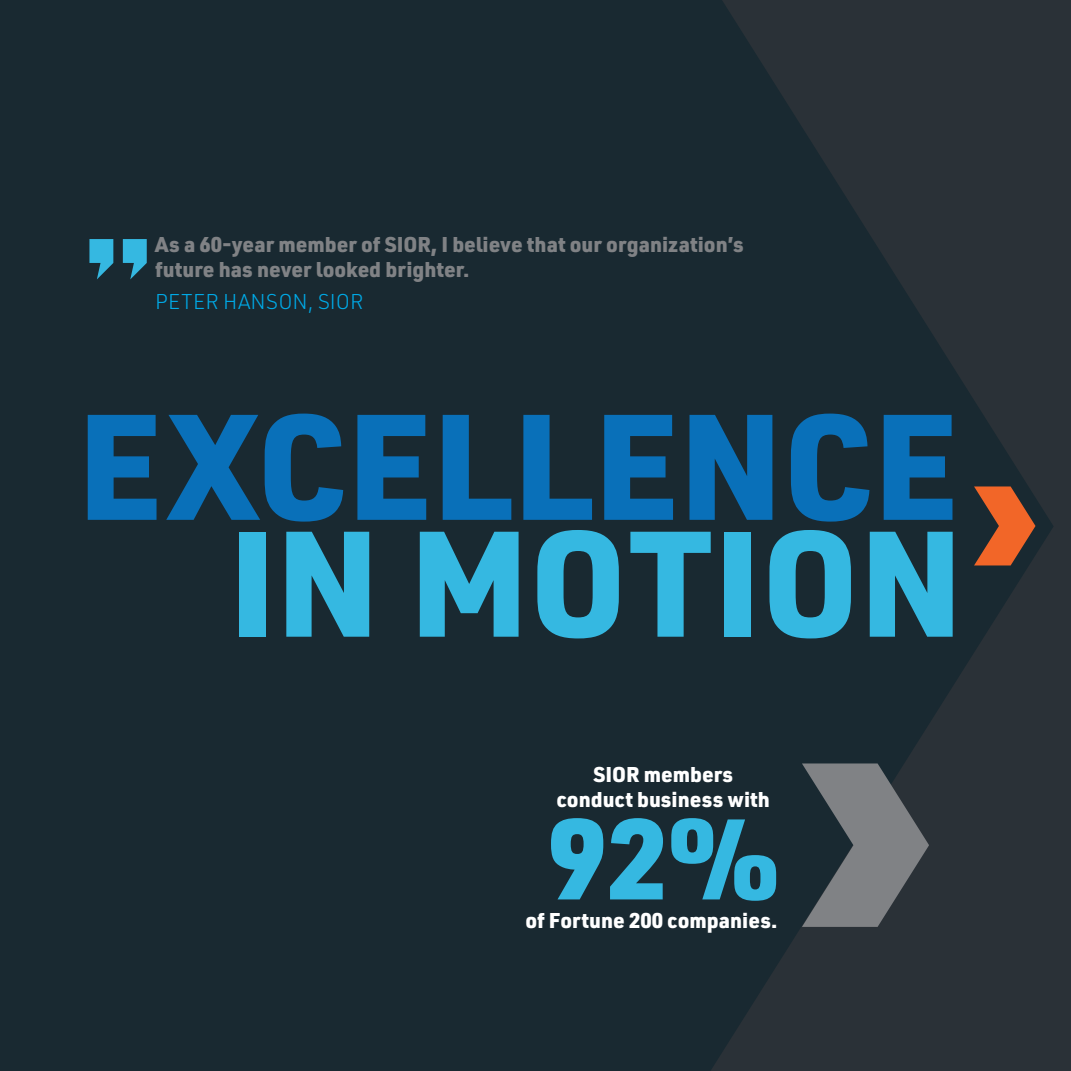
<style>
.page{position:relative;width:1071px;height:1071px;background:#192931}
.page>*{position:absolute;margin:0;border:0;box-sizing:border-box;transform-origin:0 0}
.t1{font:900 147px "URWDIN";color:#0970b9}
.t2{font:900 147px "URWDIN";color:#35b8e1}
.t3{font:900 112px "URWDIN";color:#35b8e1}
.t4{font:900 21px/25.2px "URWDIN";color:#808285}
.t5{font:900 21px/25.2px "URWDIN";color:#fff;text-align:center}
.t6{font:300 21px "URWDIN";color:#00a9e6}
</style>
<div class="page">
<svg style="left:89px;top:239px;width:24px;height:40px"></svg>
<svg style="left:123px;top:239px;width:24px;height:40px"></svg>
<svg style="left:711px;top:0;width:360px;height:1071px;fill:#2a3137"></svg>
<svg style="left:802px;top:763px;width:127px;height:164px"></svg>
<p class="t4" style="left:155px;top:231px;width:590px">As a 60-year member of SIOR, I believe that our organization’s future has never looked brighter.</p>
<p class="t6" style="left:155px;top:288px;width:210px">PETER HANSON, SIOR</p>
<h1 class="t1" style="left:77px;top:365px;width:883px">EXCELLENCE</h1>
<h1 class="t2" style="left:228px;top:482px;width:736px">IN MOTION</h1>
<p class="t5" style="left:556px;top:761px;width:215px">SIOR members conduct business with</p>
<h2 class="t3" style="left:547px;top:781px;width:234px">92%</h2>
<p class="t5" style="left:525px;top:907px;width:254px">of Fortune 200 companies.</p>
</div>
